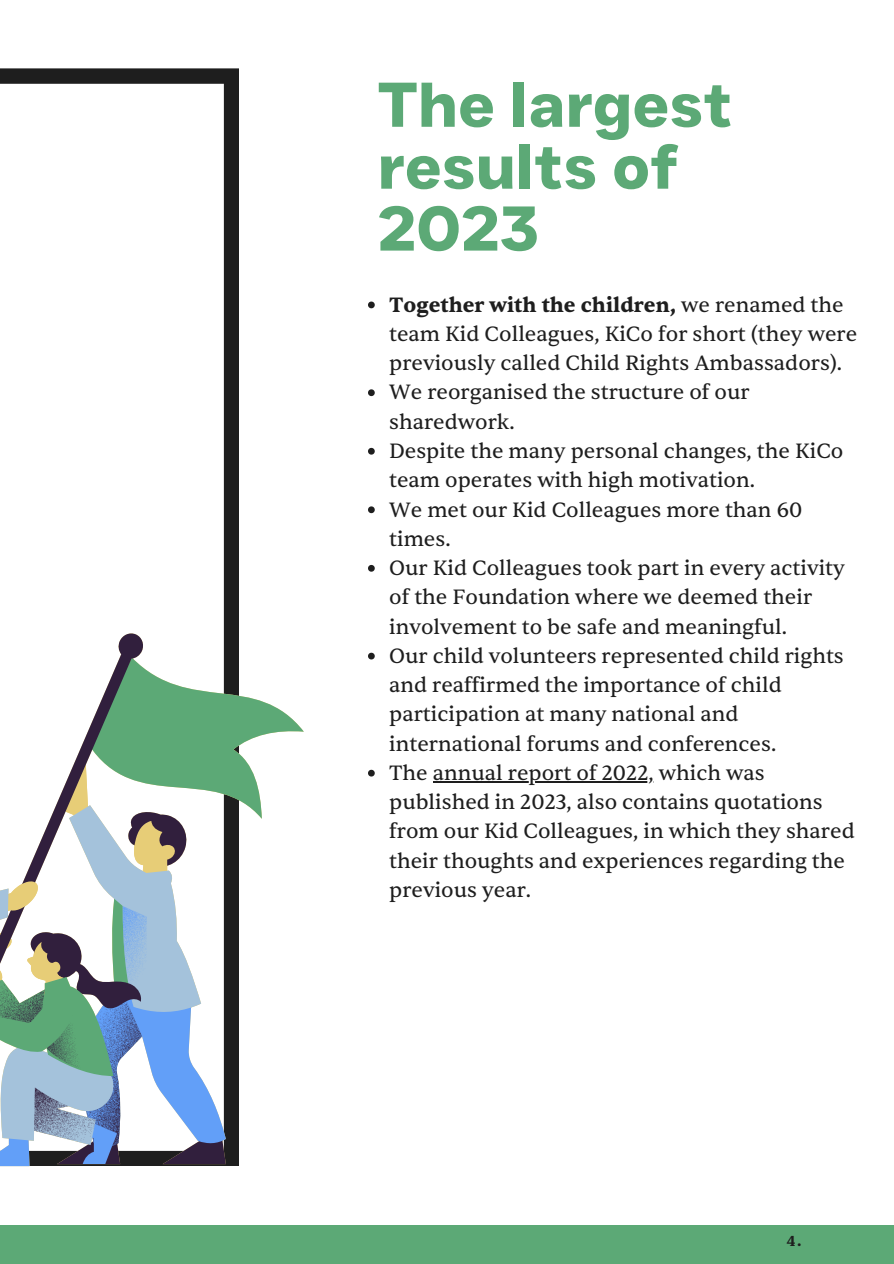
<style>
.page{position:relative;width:894px;height:1264px;background:#fff}
.page>*{position:absolute;margin:0;border:0;box-sizing:border-box;transform-origin:0 0}
.t1{font:700 63px/61.8px "JUST Sans";color:#5ca976}
.t2{font:21px/29.2px "Sentient";color:#1e1e1e}
.t3{font:700 14.7px "Sentient";color:#1e1e1e}
.s1{font-weight:700}
</style>
<div class="page">
<div style="left:0;top:1225px;width:893px;height:38px;background:#5ca976"></div>
<svg style="left:368px;top:301px;width:6px;height:7px"></svg>
<svg style="left:368px;top:389px;width:6px;height:7px"></svg>
<svg style="left:368px;top:448px;width:6px;height:6px"></svg>
<svg style="left:368px;top:506px;width:6px;height:7px"></svg>
<svg style="left:368px;top:565px;width:6px;height:6px"></svg>
<svg style="left:368px;top:652px;width:6px;height:7px"></svg>
<svg style="left:368px;top:769px;width:6px;height:7px"></svg>
<hr style="left:432px;top:781px;width:221px;height:1px;background:#1e1e1e">
<svg style="left:0;top:68px;width:239px;height:563px"></svg>
<svg style="left:118px;top:633px;width:25px;height:24px"></svg>
<svg style="left:0;top:657px;width:304px;height:509px"></svg>
<p class="t1" style="left:377px;top:73px;width:356px">The largest results of<br>2023</p>
<p class="t2" style="left:389px;top:290px;width:469px"><span class="s1">Together with the children,</span> we renamed the team Kid Colleagues, KiCo for short (they were previously called Child Rights Ambassadors).</p>
<h1 class="t2" style="left:389px;top:378px;width:362px">We reorganised the structure of our sharedwork.</h1>
<p class="t2" style="left:389px;top:436px;width:455px">Despite the many personal changes, the KiCo team operates with high motivation.</p>
<p class="t2" style="left:389px;top:495px;width:414px">We met our Kid Colleagues more than 60 times.</p>
<p class="t2" style="left:389px;top:553px;width:457px">Our Kid Colleagues took part in every activity of the Foundation where we deemed their involvement to be safe and meaningful.</p>
<p class="t2" style="left:389px;top:641px;width:456px">Our child volunteers represented child rights and reaffirmed the importance of child participation at many national and international forums and conferences.</p>
<p class="t2" style="left:389px;top:758px;width:377px">The annual report of 2022, which was</p>
<p class="t2" style="left:389px;top:787px;width:467px">published in 2023, also contains quotations from our Kid Colleagues, in which they shared their thoughts and experiences regarding the previous year.</p>
<p class="t3" style="left:786px;top:1231px;width:16px">4.</p>
</div>
